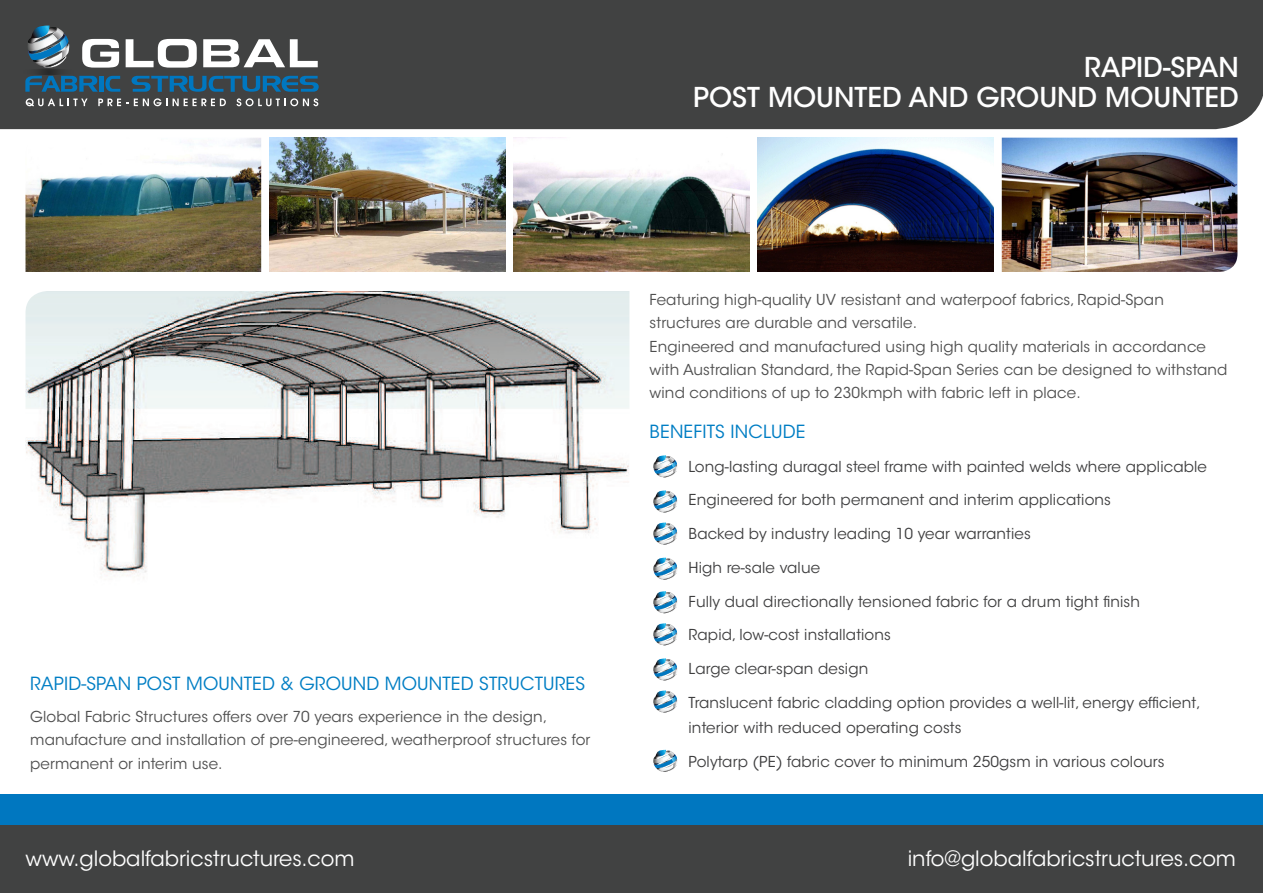
<style>
.page{position:relative;width:1263px;height:893px;background:#fff}
.page>*{position:absolute;margin:0;border:0;box-sizing:border-box;transform-origin:0 0}
.t1{font:500 27.15px/30px "ITC Avant Garde Std";color:#fff;text-align:right}
.t2{font:21px "ITC Avant Garde Std";color:#fff}
.Text{font:18px "ITC Avant Garde Std";letter-spacing:.01em;color:#007ec4}
.Text-2{font:15px "ITC Avant Garde Std";letter-spacing:.01em;color:#4e4e4e}
.Text-3{font:15px "ITC Avant Garde Std";letter-spacing:.01em;color:#3e3e3f}
</style>
<div class="page">
<div style="left:0;top:794px;width:1263px;height:99px;background:#0077c0"></div>
<div style="left:0;top:825px;width:1263px;height:68px;background:#414242"></div>
<div style="left:0;top:0;width:1263px;height:129px;background:#414242"></div>
<div style="left:1221px;top:0;width:42px;height:96px;background:#414242"></div>
<svg style="left:132px;top:76px;width:187px;height:16px;background:#205b7f"></svg>
<svg style="left:126px;top:39px;width:71px;height:29px"></svg>
<svg style="left:203px;top:39px;width:115px;height:28px"></svg>
<svg style="left:20px;top:26px;width:100px;height:66px;background:#556c7a"></svg>
<svg style="left:26px;top:98px;width:62px;height:8px"></svg>
<svg style="left:98px;top:98px;width:128px;height:8px"></svg>
<svg style="left:236px;top:98px;width:82px;height:8px"></svg>
<img style="left:26px;top:138px;width:235px;height:134px">
<img style="left:270px;top:138px;width:235px;height:134px">
<img style="left:514px;top:138px;width:235px;height:134px">
<img style="left:758px;top:138px;width:235px;height:134px">
<img style="left:1002px;top:138px;width:235px;height:134px">
<svg style="left:653px;top:455px;width:25px;height:23px"></svg>
<svg style="left:653px;top:490px;width:25px;height:23px"></svg>
<svg style="left:653px;top:523px;width:25px;height:22px"></svg>
<svg style="left:653px;top:558px;width:25px;height:22px"></svg>
<svg style="left:653px;top:658px;width:25px;height:23px"></svg>
<svg style="left:653px;top:591px;width:25px;height:22px"></svg>
<svg style="left:653px;top:690px;width:25px;height:23px"></svg>
<svg style="left:653px;top:623px;width:25px;height:23px"></svg>
<svg style="left:653px;top:750px;width:25px;height:22px"></svg>
<img style="left:26px;top:291px;width:603px;height:285px">
<h1 class="t1" style="left:693px;top:52px;width:547px">RAPID-SPAN<br>POST MOUNTED AND GROUND MOUNTED</h1>
<p class="Text" style="left:30px;top:672px;width:556px">RAPID-SPAN POST MOUNTED &amp; GROUND MOUNTED STRUCTURES</p>
<p class="Text-2" style="left:30px;top:707px;width:519px">Global Fabric Structures offers over 70 years experience in the design,</p>
<p class="Text-2" style="left:30px;top:731px;width:562px">manufacture and installation of pre-engineered, weatherproof structures for</p>
<p class="Text-2" style="left:30px;top:754px;width:194px">permanent or interim use.</p>
<p class="Text-2" style="left:649px;top:291px;width:516px">Featuring high-quality UV resistant and waterpoof fabrics, Rapid-Span</p>
<p class="Text-2" style="left:649px;top:314px;width:269px">structures are durable and versatile.</p>
<p class="Text-2" style="left:649px;top:337px;width:558px">Engineered and manufactured using high quality materials in accordance</p>
<p class="Text-2" style="left:649px;top:360px;width:579px">with Australian Standard, the Rapid-Span Series can be designed to withstand</p>
<p class="Text-2" style="left:649px;top:384px;width:433px">wind conditions of up to 230kmph with fabric left in place.</p>
<p class="Text" style="left:649px;top:420px;width:158px">BENEFITS INCLUDE</p>
<p class="Text-3" style="left:688px;top:457px;width:520px">Long-lasting duragal steel frame with painted welds where applicable</p>
<p class="Text-3" style="left:688px;top:491px;width:424px">Engineered for both permanent and interim applications</p>
<p class="Text-3" style="left:688px;top:525px;width:344px">Backed by industry leading 10 year warranties</p>
<p class="Text-3" style="left:688px;top:558px;width:133px">High re-sale value</p>
<p class="Text-3" style="left:688px;top:592px;width:453px">Fully dual directionally tensioned fabric for a drum tight finish</p>
<p class="Text-3" style="left:688px;top:626px;width:204px">Rapid, low-cost installations</p>
<p class="Text-3" style="left:688px;top:660px;width:181px">Large clear-span design</p>
<p class="Text-3" style="left:688px;top:693px;width:514px">Translucent fabric cladding option provides a well-lit, energy efficient,</p>
<p class="Text-3" style="left:688px;top:718px;width:274px">interior with reduced operating costs</p>
<p class="Text-3" style="left:688px;top:752px;width:478px">Polytarp (PE) fabric cover to minimum 250gsm in various colours</p>
<h2 class="t2" style="left:26px;top:845px;width:331px">www.globalfabricstructures.com</h2>
<h2 class="t2" style="left:908px;top:845px;width:330px">info@globalfabricstructures.com</h2>
</div>
